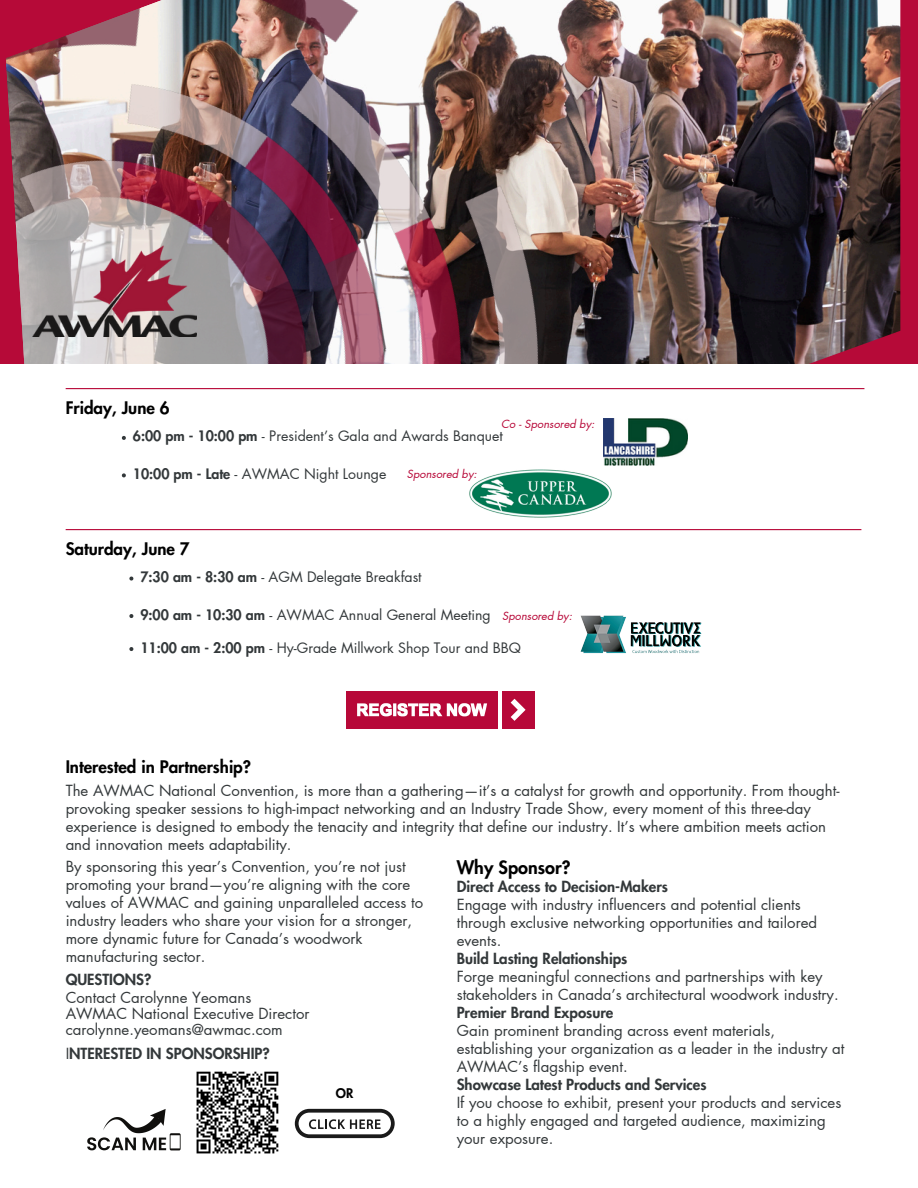
<style>
.page{position:relative;width:918px;height:1188px;background:#fff}
.page>*{position:absolute;margin:0;border:0;box-sizing:border-box;transform-origin:0 0}
.t1{font:800 18px "Futura LT Pro";color:#000}
.t2{font:800 16.95px "Futura LT Pro";color:#000}
.t3{font:15px/18px "Futura LT Pro";color:#33383a}
.t4{font:800 15px "Futura LT Pro";color:#33383a}
.t5{font:14.1px "Futura LT Pro";color:#33383a}
.t6{font:800 13.05px "Futura LT Pro";color:#000}
.t7{font:italic 11.1px "Futura LT Pro";color:#b70838}
.s1{font-weight:800}
.s2{font-weight:400}
</style>
<div class="page">
<img style="left:679px;top:0;width:221px;height:364px">
<img style="left:410px;top:0;width:269px;height:364px">
<img style="left:0;top:0;width:410px;height:364px">
<img style="left:580px;top:615px;width:122px;height:39px">
<svg style="left:87px;top:1109px;width:94px;height:41px"></svg>
<svg style="left:295px;top:1109px;width:100px;height:29px"></svg>
<hr style="left:66px;top:388px;width:798px;height:1px;background:#b70838">
<hr style="left:66px;top:529px;width:795px;height:1px;background:#b70838">
<img style="left:603px;top:419px;width:85px;height:47px">
<img style="left:469px;top:469px;width:143px;height:48px">
<svg style="left:196px;top:1071px;width:83px;height:83px"></svg>
<svg style="left:129px;top:577px;width:4px;height:4px"></svg>
<svg style="left:129px;top:614px;width:4px;height:4px"></svg>
<svg style="left:129px;top:647px;width:4px;height:4px"></svg>
<div style="left:346px;top:691px;width:152px;height:37px;background:#b70838"></div>
<div style="left:502px;top:691px;width:32px;height:37px;background:#b70838"></div>
<svg style="left:511px;top:699px;width:15px;height:22px"></svg>
<svg style="left:357px;top:703px;width:130px;height:13px"></svg>
<svg style="left:122px;top:436px;width:4px;height:4px"></svg>
<svg style="left:122px;top:473px;width:4px;height:4px"></svg>
<p class="t2" style="left:66px;top:400px;width:105px">Friday, June 6</p>
<p class="t5" style="left:133px;top:430px;width:371px"><span class="s1">6:00 pm - 10:00 pm</span> - President’s Gala and Awards Banquet</p>
<p class="t5" style="left:133px;top:467px;width:255px"><span class="s1">10:00 pm - Late</span> - AWMAC Night Lounge</p>
<h1 class="t7" style="left:501px;top:418px;width:95px">Co - Sponsored by:</h1>
<p class="t7" style="left:407px;top:469px;width:72px">Sponsored by:</p>
<p class="t2" style="left:66px;top:541px;width:126px">Saturday, June 7</p>
<p class="t5" style="left:140px;top:570px;width:283px"><span class="s1">7:30 am - 8:30 am</span> - AGM Delegate Breakfast</p>
<p class="t5" style="left:140px;top:608px;width:352px"><span class="s1">9:00 am - 10:30 am</span> - AWMAC Annual General Meeting</p>
<p class="t5" style="left:140px;top:641px;width:382px"><span class="s1">11:00 am - 2:00 pm</span> - Hy-Grade Millwork Shop Tour and BBQ</p>
<p class="t7" style="left:502px;top:611px;width:72px">Sponsored by:</p>
<p class="t2" style="left:66px;top:759px;width:187px">Interested in Partnership?</p>
<p class="t3" style="left:66px;top:782px;width:775px">The AWMAC National Convention, is more than a gathering—it’s a catalyst for growth and opportunity. From thought&shy;provoking speaker sessions to high-impact networking and an Industry Trade Show, every moment of this three-day experience is designed to embody the tenacity and integrity that define our industry. It’s where ambition meets action and innovation meets adaptability.</p>
<h1 class="t3" style="left:66px;top:858px;width:359px">By sponsoring this year’s Convention, you’re not just promoting your brand—you’re aligning with the core values of AWMAC and gaining unparalleled access to industry leaders who share your vision for a stronger, more dynamic future for Canada’s woodwork manufacturing sector.</h1>
<p class="t3" style="left:66px;top:972px;width:187px;line-height:17.5px"><span class="s1">QUESTIONS?<br></span>Contact Carolynne Yeomans</p>
<p class="t3" style="left:66px;top:1006px;width:245px;line-height:16px">AWMAC National Executive Director carolynne.yeomans@awmac.com</p>
<p class="t4" style="left:66px;top:1046px;width:206px"><span class="s2">I</span>NTERESTED IN SPONSORSHIP?</p>
<p class="t6" style="left:336px;top:1087px;width:19px">OR</p>
<p class="t1" style="left:457px;top:859px;width:115px">Why Sponsor?</p>
<p class="t3" style="left:457px;top:878px;width:389px"><span class="s1">Direct Access to Decision-Makers<br></span>Engage with industry influencers and potential clients through exclusive networking opportunities and tailored events.<br><span class="s1">Build Lasting Relationships<br></span>Forge meaningful connections and partnerships with key stakeholders in Canada’s architectural woodwork industry.<br><span class="s1">Premier Brand Exposure<br></span>Gain prominent branding across event materials, establishing your organization as a leader in the industry at AWMAC’s flagship event.<br><span class="s1">Showcase Latest Products and Services<br></span>If you choose to exhibit, present your products and services to a highly engaged and targeted audience, maximizing your exposure.</p>
</div>
